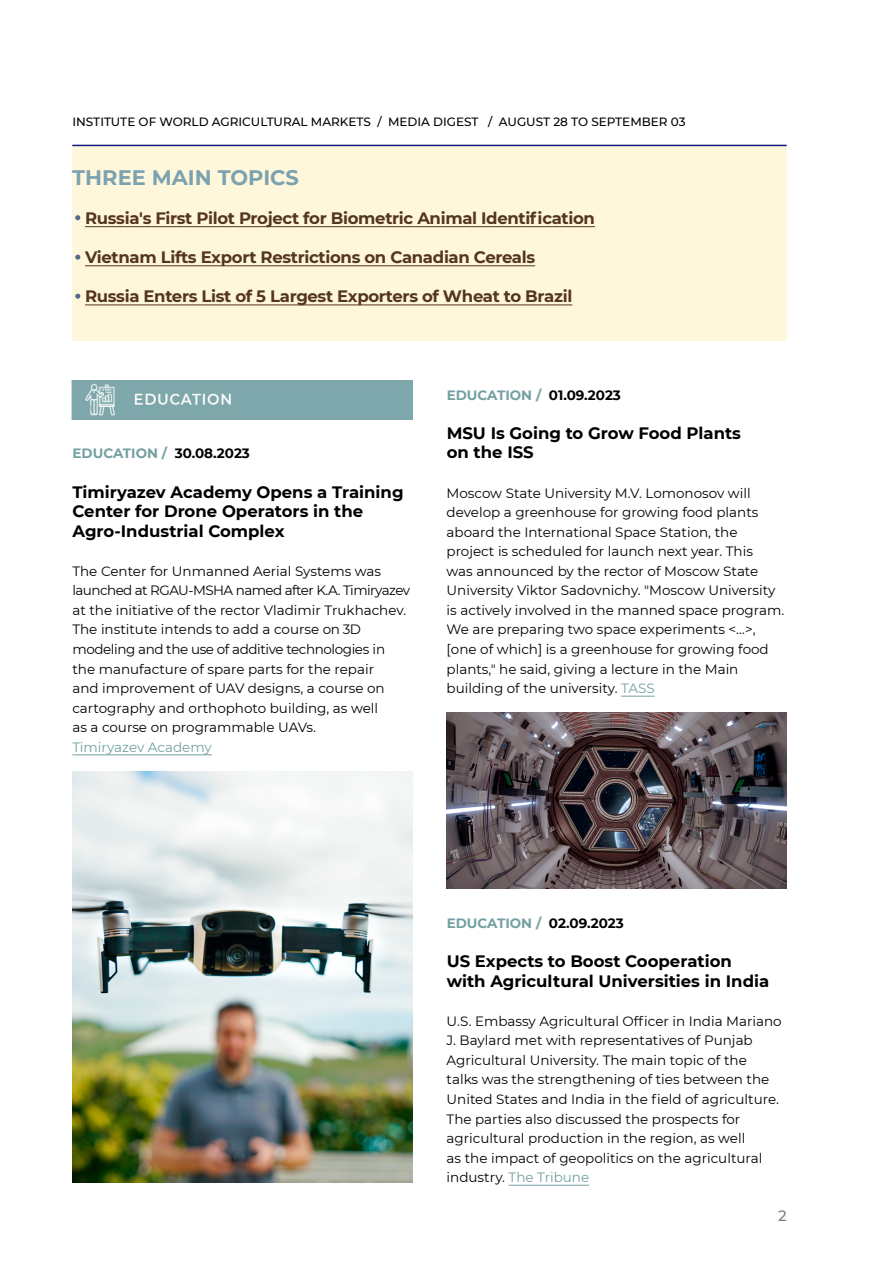
<style>
.page{position:relative;width:893px;height:1263px;background:#fff}
.page>*{position:absolute;margin:0;border:0;box-sizing:border-box;transform-origin:0 0}
.t1{font:700 21px "Montserrat";color:#7ca2b0}
.t2{font:700 16.5px/19.5px "Montserrat";color:#000}
.t3{font:700 16.5px "Montserrat";letter-spacing:-.02em;color:#54351e}
.t4{font:500 15px "Montserrat";color:#817f7d}
.t5{font:13.5px/19.5px "Montserrat";color:#000}
.t6{font:700 13.5px "Montserrat";color:#73a0a1}
.t7{font:13.5px "Montserrat";color:#73a0a1}
.t8{font:500 12px "Montserrat";color:#000}
.s1{color:#000}
.s2{color:#73a0a1}
</style>
<div class="page">
<div style="left:72px;top:145px;width:715px;height:196px;background:#fff7db"></div>
<hr style="left:72px;top:754px;width:140px;height:1px;background:#73a0a1">
<hr style="left:621px;top:696px;width:34px;height:1px;background:#73a0a1">
<hr style="left:509px;top:1185px;width:80px;height:1px;background:#73a0a1">
<hr style="left:85px;top:226px;width:510px;height:1px;background:#54351e">
<hr style="left:85px;top:265px;width:450px;height:1px;background:#54351e">
<hr style="left:85px;top:305px;width:487px;height:1px;background:#54351e">
<hr style="left:72px;top:145px;width:715px;height:1px;background:#131a7d">
<svg style="left:75px;top:215px;width:5px;height:5px"></svg>
<svg style="left:75px;top:255px;width:5px;height:5px"></svg>
<svg style="left:75px;top:294px;width:5px;height:5px"></svg>
<img style="left:72px;top:380px;width:340px;height:39px">
<img style="left:72px;top:771px;width:340px;height:411px">
<img style="left:447px;top:713px;width:340px;height:176px">
<p class="t8" style="left:72px;top:113px;width:615px">INSTITUTE OF WORLD AGRICULTURAL MARKETS / MEDIA DIGEST / AUGUST 28 TO SEPTEMBER 03</p>
<h1 class="t1" style="left:72px;top:162px;width:228px">THREE MAIN TOPICS</h1>
<p class="t3" style="left:85px;top:206px;width:511px">Russia's First Pilot Project for Biometric Animal Identification</p>
<p class="t3" style="left:85px;top:245px;width:452px">Vietnam Lifts Export Restrictions on Canadian Cereals</p>
<p class="t3" style="left:85px;top:284px;width:489px">Russia Enters List of 5 Largest Exporters of Wheat to Brazil</p>
<p class="t6" style="left:72px;top:444px;width:179px">EDUCATION / <span class="s1">30.08.2023</span></p>
<p class="t2" style="left:72px;top:481px;width:333px">Timiryazev Academy Opens a Training<br>Center for Drone Operators in the<br>Agro-Industrial Complex</p>
<p class="t5" style="left:72px;top:561px;width:339px">The Center for Unmanned Aerial Systems was launched at RGAU-MSHA named after K.A. Timiryazev at the initiative of the rector Vladimir Trukhachev.<br>The institute intends to add a course on 3D modeling and the use of additive technologies in the manufacture of spare parts for the repair<br>and improvement of UAV designs, a course on cartography and orthophoto building, as well<br>as a course on programmable UAVs.</p>
<p class="t7" style="left:72px;top:738px;width:141px">Timiryazev Academy</p>
<p class="t6" style="left:447px;top:385px;width:176px">EDUCATION / <span class="s1">01.09.2023</span></p>
<p class="t2" style="left:447px;top:422px;width:296px">MSU Is Going to Grow Food Plants on the ISS</p>
<p class="t5" style="left:447px;top:482px;width:339px">Moscow State University M.V. Lomonosov will develop a greenhouse for growing food plants aboard the International Space Station, the project is scheduled for launch next year. This<br>was announced by the rector of Moscow State University Viktor Sadovnichy. "Moscow University is actively involved in the manned space program.<br>We are preparing two space experiments &lt;…&gt;, [one of which] is a greenhouse for growing food plants," he said, giving a lecture in the Main building of the university. <span class="s2">TASS</span></p>
<p class="t6" style="left:447px;top:913px;width:179px">EDUCATION / <span class="s1">02.09.2023</span></p>
<p class="t2" style="left:447px;top:950px;width:324px">US Expects to Boost Cooperation with Agricultural Universities in India</p>
<p class="t5" style="left:447px;top:1011px;width:337px">U.S. Embassy Agricultural Officer in India Mariano J. Baylard met with representatives of Punjab Agricultural University. The main topic of the talks was the strengthening of ties between the United States and India in the field of agriculture.<br>The parties also discussed the prospects for agricultural production in the region, as well<br>as the impact of geopolitics on the agricultural industry. <span class="s2">The Tribune</span></p>
<p class="t4" style="left:778px;top:1205px;width:10px">2</p>
</div>
